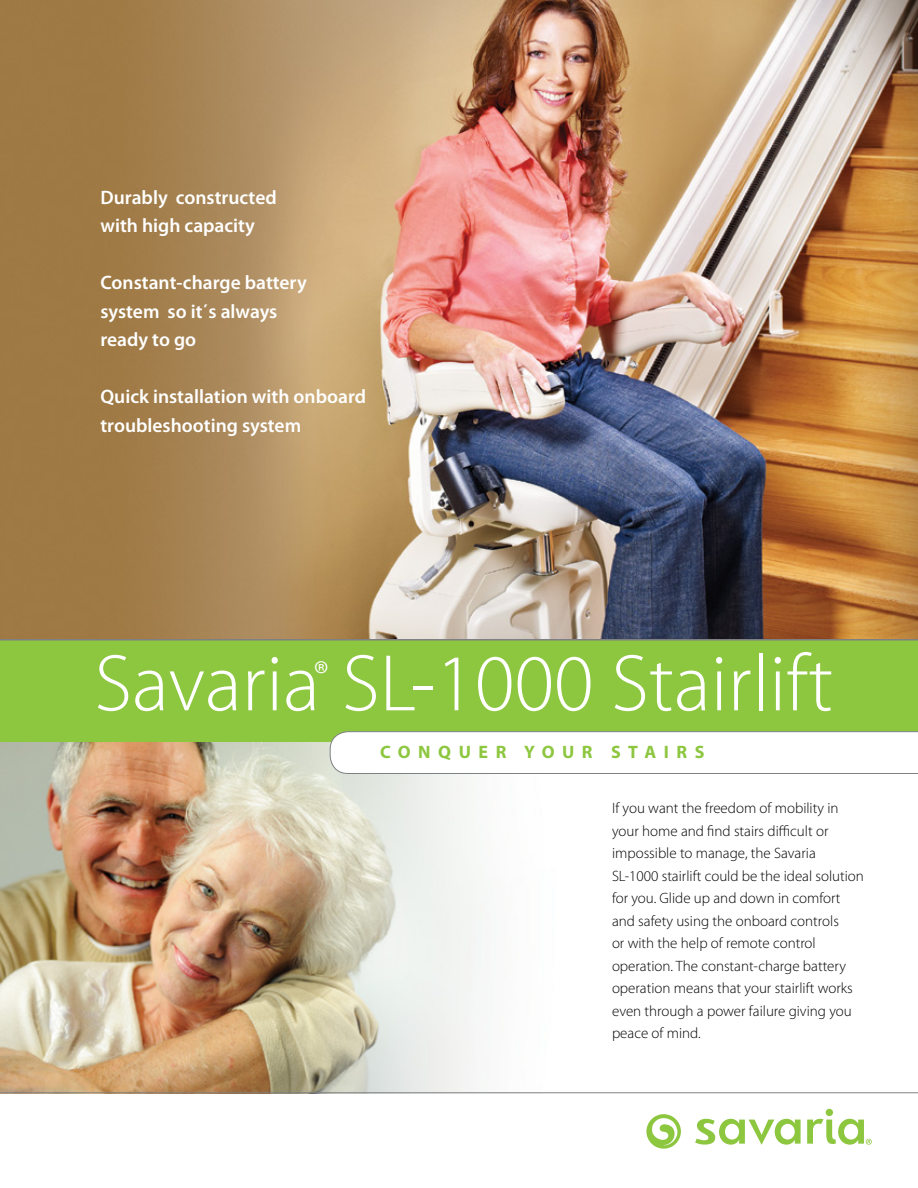
<style>
.page{position:relative;width:918px;height:1188px;background:#fff}
.page>*{position:absolute;margin:0;border:0;box-sizing:border-box;transform-origin:0 0}
.t1{font:300 81px "Myriad Pro";color:#fff}
.t2{font:300 37.8px "Myriad Pro";color:#fff}
.t3{font:600 19.5px/28.5px "Myriad Pro";color:#fff}
.t4{font:700 18px "Myriad Pro";letter-spacing:.42em;color:#8dc63f}
.t5{font:300 15px/22.5px "Myriad Pro";color:#000}
</style>
<div class="page">
<img style="left:0;top:0;width:918px;height:639px">
<img style="left:0;top:742px;width:483px;height:350px">
<div style="left:0;top:640px;width:918px;height:102px;background:#8dc63f"></div>
<svg style="left:330px;top:731px;width:588px;height:43px"></svg>
<hr style="left:0;top:1092px;width:918px;height:1px;background:#7e8083">
<hr style="left:0;top:639px;width:918px;height:1px;background:#7e8083">
<svg style="left:695px;top:1119px;width:106px;height:26px"></svg>
<svg style="left:646px;top:1114px;width:35px;height:35px"></svg>
<svg style="left:807px;top:1109px;width:65px;height:36px"></svg>
<h3 class="t3" style="left:100px;top:182px;width:178px">Durably constructed with high capacity</h3>
<h3 class="t3" style="left:100px;top:268px;width:208px">Constant-charge battery system so it΄s always ready to go</h3>
<h3 class="t3" style="left:100px;top:382px;width:267px">Quick installation with onboard troubleshooting system</h3>
<h1 class="t1" style="left:94px;top:635px;width:740px">Savaria SL-1000 Stairlift</h1>
<p class="t4" style="left:380px;top:741px;width:326px">CONQUER YOUR STAIRS</p>
<h2 class="t2" style="left:314px;top:652px;width:16px">®</h2>
<p class="t5" style="left:612px;top:797px;width:254px">If you want the freedom of mobility in your home and find stairs difficult or impossible to manage, the Savaria SL-1000 stairlift could be the ideal solution for you. Glide up and down in comfort and safety using the onboard controls<br>or with the help of remote control operation. The constant-charge battery operation means that your stairlift works even through a power failure giving you peace of mind.</p>
</div>
